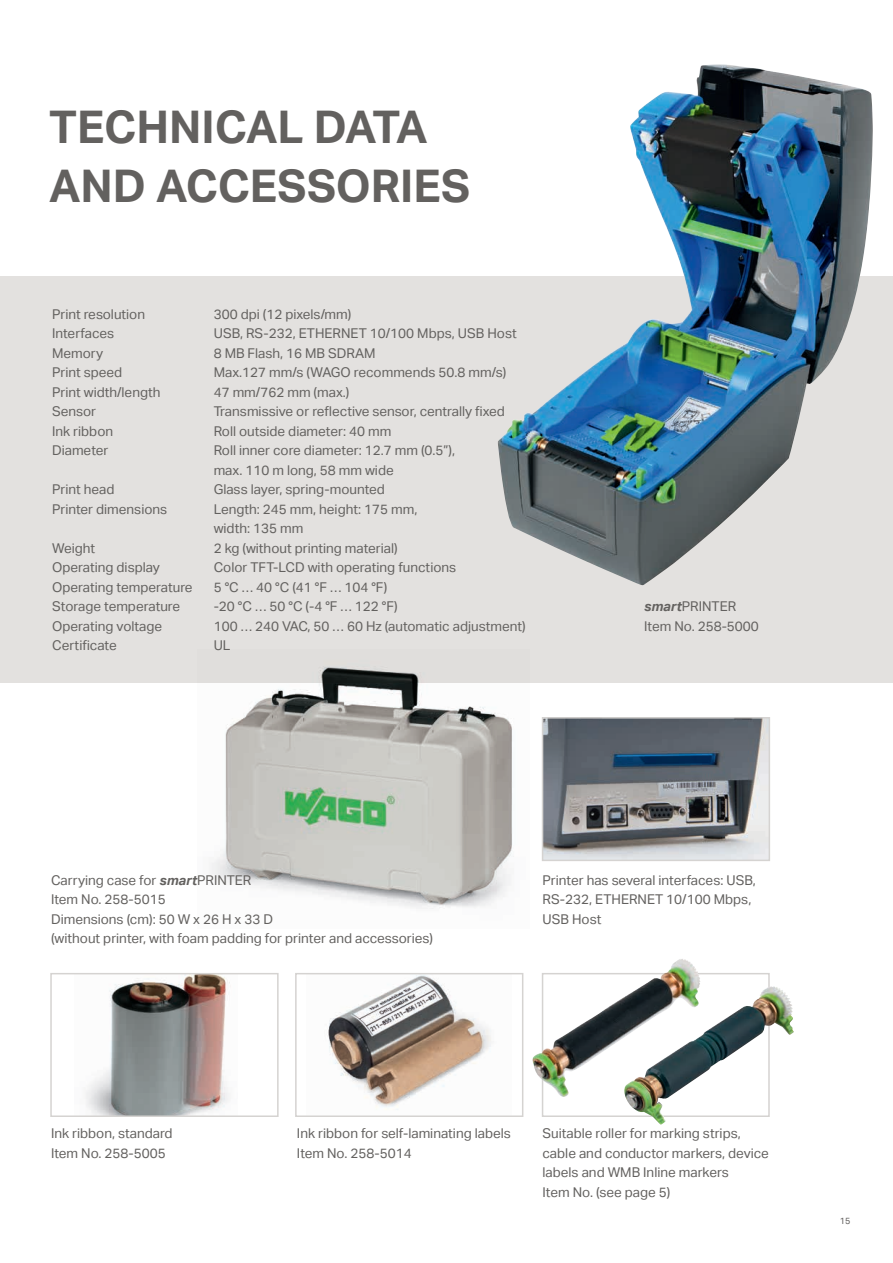
<style>
.page{position:relative;width:893px;height:1263px;background:#fff}
.page>*{position:absolute;margin:0;border:0;box-sizing:border-box;transform-origin:0 0}
.t1{font:700 45px/58.5px "Aktiv Grotesk";color:#63615f}
.t2{font:13.5px/19.5px "Aktiv Grotesk";color:#63615f}
.t3{font:9px "Aktiv Grotesk";color:#63615f}
.s1{font-weight:700;font-style:italic}
</style>
<div class="page">
<div style="left:0;top:276px;width:893px;height:407px;background:#e3e1df"></div>
<img style="left:545px;top:720px;width:222px;height:138px">
<div style="left:542px;top:717px;width:228px;height:144px;border:2px solid #d5d3d1"></div>
<img style="left:85px;top:976px;width:145px;height:138px">
<div style="left:50px;top:973px;width:229px;height:144px;border:2px solid #d5d3d1"></div>
<img style="left:328px;top:976px;width:163px;height:134px">
<div style="left:295px;top:973px;width:228px;height:144px;border:2px solid #d5d3d1"></div>
<img style="left:210px;top:666px;width:304px;height:243px">
<img style="left:498px;top:64px;width:375px;height:521px">
<img style="left:624px;top:986px;width:170px;height:139px">
<img style="left:532px;top:959px;width:169px;height:138px">
<h1 class="t1" style="left:49px;top:99px;width:422px">TECHNICAL DATA<br>AND ACCESSORIES</h1>
<p class="t2" style="left:52px;top:304px;width:95px">Print resolution</p>
<p class="t2" style="left:214px;top:304px;width:139px">300 dpi (12 pixels/mm)</p>
<p class="t2" style="left:52px;top:324px;width:64px">Interfaces</p>
<p class="t2" style="left:214px;top:324px;width:305px">USB, RS-232, ETHERNET 10/100 Mbps, USB Host</p>
<p class="t2" style="left:52px;top:343px;width:53px">Memory</p>
<p class="t2" style="left:214px;top:343px;width:163px">8 MB Flash, 16 MB SDRAM</p>
<p class="t2" style="left:52px;top:363px;width:72px">Print speed</p>
<p class="t2" style="left:214px;top:363px;width:294px">Max.127 mm/s (WAGO recommends 50.8 mm/s)</p>
<p class="t2" style="left:52px;top:382px;width:110px">Print width/length</p>
<p class="t2" style="left:214px;top:382px;width:137px">47 mm/762 mm (max.)</p>
<p class="t2" style="left:52px;top:402px;width:45px">Sensor</p>
<p class="t2" style="left:214px;top:402px;width:293px">Transmissive or reflective sensor, centrally fixed</p>
<p class="t2" style="left:52px;top:421px;width:63px">Ink ribbon</p>
<p class="t2" style="left:214px;top:421px;width:179px">Roll outside diameter: 40 mm</p>
<p class="t2" style="left:52px;top:441px;width:58px">Diameter</p>
<p class="t2" style="left:214px;top:441px;width:243px">Roll inner core diameter: 12.7 mm (0.5”), max. 110 m long, 58 mm wide</p>
<p class="t2" style="left:52px;top:480px;width:64px">Print head</p>
<p class="t2" style="left:214px;top:480px;width:173px">Glass layer, spring-mounted</p>
<p class="t2" style="left:52px;top:499px;width:117px">Printer dimensions</p>
<p class="t2" style="left:214px;top:499px;width:205px">Length: 245 mm, height: 175 mm, width: 135 mm</p>
<p class="t2" style="left:52px;top:538px;width:45px">Weight</p>
<p class="t2" style="left:214px;top:538px;width:186px">2 kg (without printing material)</p>
<p class="t2" style="left:52px;top:558px;width:109px">Operating display</p>
<p class="t2" style="left:214px;top:558px;width:244px">Color TFT-LCD with operating functions</p>
<p class="t2" style="left:52px;top:577px;width:142px">Operating temperature</p>
<p class="t2" style="left:214px;top:577px;width:175px">5 °C … 40 °C (41 °F … 104 °F)</p>
<p class="t2" style="left:52px;top:597px;width:130px">Storage temperature</p>
<p class="t2" style="left:214px;top:597px;width:186px">-20 °C … 50 °C (-4 °F … 122 °F)</p>
<p class="t2" style="left:52px;top:616px;width:112px">Operating voltage</p>
<p class="t2" style="left:214px;top:616px;width:314px">100 … 240 VAC, 50 … 60 Hz (automatic adjustment)</p>
<p class="t2" style="left:52px;top:636px;width:66px">Certificate</p>
<p class="t2" style="left:214px;top:636px;width:18px">UL</p>
<p class="t2" style="left:644px;top:597px;width:116px"><span class="s1">smart</span>PRINTER<br>Item No. 258-5000</p>
<p class="t2" style="left:51px;top:870px;width:384px">Carrying case for <span class="s1">smart</span>PRINTER<br>Item No. 258-5015<br>Dimensions (cm): 50 W x 26 H x 33 D<br>(without printer, with foam padding for printer and accessories)</p>
<p class="t2" style="left:543px;top:870px;width:215px">Printer has several interfaces: USB,<br>RS-232, ETHERNET 10/100 Mbps,<br>USB Host</p>
<p class="t2" style="left:51px;top:1124px;width:123px">Ink ribbon, standard<br>Item No. 258-5005</p>
<p class="t2" style="left:297px;top:1124px;width:215px">Ink ribbon for self-laminating labels<br>Item No. 258-5014</p>
<p class="t2" style="left:543px;top:1124px;width:228px">Suitable roller for marking strips, cable and conductor markers, device labels and WMB Inline markers<br>Item No. (see page 5)</p>
<p class="t3" style="left:840px;top:1215px;width:12px">15</p>
</div>
